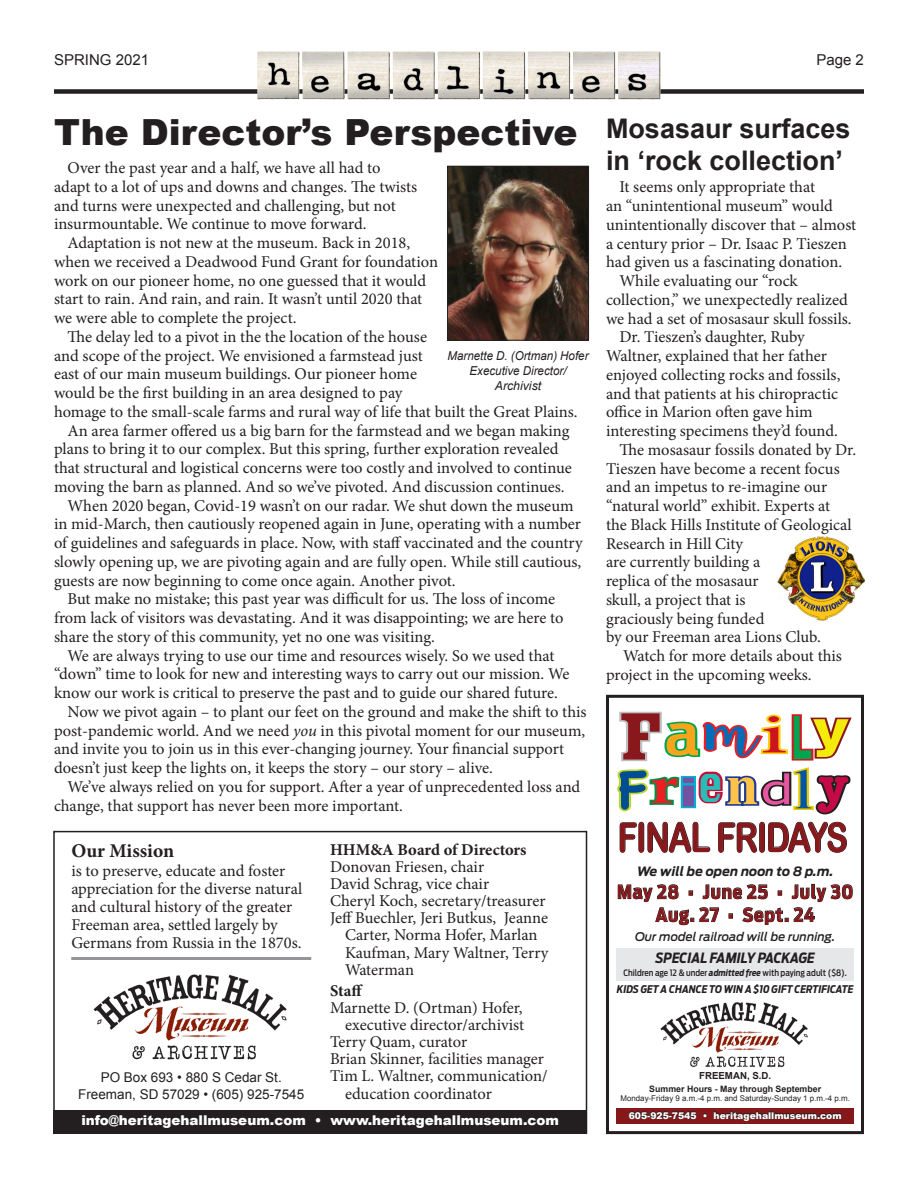
<style>
.page{position:relative;width:918px;height:1188px;background:#fff}
.page>*{position:absolute;margin:0;border:0;box-sizing:border-box;transform-origin:0 0}
.t1{font:60.75px "Mayville JNL";color:#88181b;scale:1.35 1}
.t2{font:700 53.85px "Chalkboard SE";color:#004e92;scale:1.08 1}
.t3{font:40.5px "Arial Rounded MT Bold";letter-spacing:-.03em;color:#88181b;scale:.8 1}
.Headline24{font:900 36px "Arial";color:#231f20}
.t4{font:700 27px "Arial";color:#231f20}
.News1{font:700 19.5px "Minion Pro";color:#231f20}
.t5{font:700 18.45px/23px "Antenna Cond";letter-spacing:.05em;color:#88181b;text-align:center}
.News1-2{font:16.5px/18.8px "Minion Pro";letter-spacing:-.005em;color:#231f20}
.News1-3{font:700 16.5px "Minion Pro";color:#231f20}
.t6{font:15px "Arial";color:#231f20}
.t7{font:italic 700 14.1px "Antenna Cond";color:#231f20}
.t8{font:900 13.5px "Arial";color:#fff}
.t9{font:13.5px "Arial";color:#231f20}
.t10{font:italic 700 12.75px "Antenna";color:#231f20}
.t11{font:italic 12.3px "Arial";color:#231f20;scale:.94 1}
.t12{font:italic 12.3px "Arial";color:#231f20}
.t13{font:italic 500 11.85px "Antenna";color:#231f20}
.t14{font:italic 700 10.5px "Antenna Cond";color:#231f20}
.t15{font:700 9.75px "Arial";color:#231f20}
.t16{font:900 9.3px "Arial";color:#fff}
.t17{font:500 8.85px "Antenna Cond";color:#231f20}
.t18{font:700 8.85px "Arial";color:#231f20}
.t19{font:7.95px "Arial";color:#231f20}
.s1{font-style:italic}
.s2{font-family:"Antenna Extra Cond";font-weight:500;font-size:56.7px;color:#f9a51b}
.s3{font-family:"Lilly Belle";font-size:48.6px;color:#006db8}
.s4{font-family:"Minion Pro";font-size:56.7px;color:#cb141c}
.s5{font-family:"Lemon Milk";font-size:54.75px;color:#00a54f}
.s6{font-family:"Palatino";font-size:52.65px;color:#ee1d23}
.s7{font-family:"Arial";font-weight:900;font-size:40.5px;color:#7552a1}
.s8{font-family:"Krungthep";font-weight:400;font-size:48.6px;color:#2abdb8}
.s9{font-family:"Times";font-size:56.7px;color:#fec34a}
.s10{font-family:"Verdana";font-weight:400;font-size:40.5px;color:#e6559f}
.s11{font-family:"Riccione Serial";font-weight:400;font-size:52.65px;color:#0156a3}
.s12{font-family:"American Typewriter";font-stretch:condensed;font-size:50.7px;color:#c50a48}
.s13{font-weight:700;font-style:italic}
</style>
<div class="page">
<div style="left:54px;top:89px;width:810px;height:5px;background:#231f20"></div>
<img style="left:256px;top:51px;width:404px;height:49px">
<img style="left:449px;top:168px;width:138px;height:170px">
<div style="left:447px;top:166px;width:142px;height:174px;border:1px solid #231f20"></div>
<div style="left:53px;top:831px;width:534px;height:303px;border:2px solid #231f20"></div>
<img style="left:93px;top:974px;width:194px;height:86px">
<div style="left:53px;top:1110px;width:534px;height:24px;background:#231f20"></div>
<hr style="left:71px;top:957px;width:240px;height:3px;background:#939598">
<div style="left:616px;top:948px;width:238px;height:32px;background:#e6e7e9"></div>
<img style="left:660px;top:1002px;width:148px;height:66px">
<div style="left:616px;top:1108px;width:238px;height:16px;background:#87181a"></div>
<svg style="left:629px;top:1112px;width:67px;height:7px"></svg>
<svg style="left:714px;top:1112px;width:127px;height:9px"></svg>
<svg style="left:617px;top:884px;width:236px;height:42px"></svg>
<svg style="left:617px;top:711px;width:235px;height:142px"></svg>
<div style="left:606px;top:695px;width:258px;height:439px;border:3px solid #231f20"></div>
<img style="left:777px;top:537px;width:88px;height:84px">
<p class="t6" style="left:54px;top:50px;width:97px">SPRING 2021</p>
<p class="t6" style="left:816px;top:50px;width:49px">Page 2</p>
<p class="Headline24" style="left:54px;top:106px;width:525px">The Director’s Perspective</p>
<p class="News1-2" style="left:54px;top:159px;width:365px;text-indent:14px">Over the past year and a half, we have all had to adapt to a lot of ups and downs and changes. The twists and turns were unexpected and challenging, but not insurmountable. We continue to move forward.</p>
<p class="News1-2" style="left:54px;top:234px;width:386px;text-indent:14px">Adaptation is not new at the museum. Back in 2018, when we received a Deadwood Fund Grant for foundation work on our pioneer home, no one guessed that it would start to rain. And rain, and rain. It wasn’t until 2020 that we were able to complete the project.</p>
<p class="News1-2" style="left:54px;top:327px;width:525px;text-indent:14px">The delay led to a pivot in the the location of the house<br>and scope of the project. We envisioned a farmstead just<br>east of our main museum buildings. Our pioneer home<br>would be the first building in an area designed to pay<br>homage to the small-scale farms and rural way of life that built the Great Plains.</p>
<p class="News1-2" style="left:54px;top:421px;width:519px;text-indent:14px">An area farmer offered us a big barn for the farmstead and we began making plans to bring it to our complex. But this spring, further exploration revealed that structural and logistical concerns were too costly and involved to continue moving the barn as planned. And so we’ve pivoted. And discussion continues.</p>
<p class="News1-2" style="left:54px;top:496px;width:530px;text-indent:14px">When 2020 began, Covid-19 wasn’t on our radar. We shut down the museum in mid-March, then cautiously reopened again in June, operating with a number of guidelines and safeguards in place. Now, with staff vaccinated and the country slowly opening up, we are pivoting again and are fully open. While still cautious, guests are now beginning to come once again. Another pivot.</p>
<p class="News1-2" style="left:54px;top:590px;width:511px;text-indent:14px">But make no mistake; this past year was difficult for us. The loss of income from lack of visitors was devastating. And it was disappointing; we are here to share the story of this community, yet no one was visiting.</p>
<p class="News1-2" style="left:54px;top:646px;width:517px;text-indent:14px">We are always trying to use our time and resources wisely. So we used that “down” time to look for new and interesting ways to carry out our mission. We know our work is critical to preserve the past and to guide our shared future.</p>
<p class="News1-2" style="left:54px;top:702px;width:534px;text-indent:14px">Now we pivot again – to plant our feet on the ground and make the shift to this post-pandemic world. And we need <span class="s1">you</span> in this pivotal moment for our museum, and invite you to join us in this ever-changing journey. Your financial support doesn’t just keep the lights on, it keeps the story – our story – alive.</p>
<p class="News1-2" style="left:54px;top:777px;width:528px;text-indent:14px">We’ve always relied on you for support. After a year of unprecedented loss and change, that support has never been more important.</p>
<p class="t11" style="left:448px;top:347px;width:151px">Marnette D. (Ortman) Hofer</p>
<p class="t11" style="left:470px;top:362px;width:105px">Executive Director/</p>
<p class="t12" style="left:495px;top:377px;width:48px">Archivist</p>
<p class="News1-3" style="left:330px;top:838px;width:198px">HHM&amp;A Board of Directors</p>
<p class="News1-2" style="left:330px;top:858px;width:156px">Donovan Friesen, chair</p>
<p class="News1-2" style="left:330px;top:875px;width:161px">David Schrag, vice chair</p>
<p class="News1-2" style="left:330px;top:892px;width:217px">Cheryl Koch, secretary/treasurer</p>
<p class="News1-2" style="left:345px;top:910px;width:205px;line-height:17.1px;text-indent:-15px">Jeff Buechler, Jeri Butkus, Jeanne<br>Carter, Norma Hofer, Marlan<br>Kaufman, Mary Waltner, Terry<br>Waterman</p>
<p class="News1-3" style="left:330px;top:979px;width:34px">Staff</p>
<p class="News1-2" style="left:330px;top:999px;width:196px;line-height:17.1px;text-align:right">Marnette D. (Ortman) Hofer, executive director/archivist</p>
<p class="News1-2" style="left:330px;top:1033px;width:139px">Terry Quam, curator</p>
<p class="News1-2" style="left:330px;top:1050px;width:215px">Brian Skinner, facilities manager</p>
<p class="News1-2" style="left:345px;top:1068px;width:204px;line-height:17.2px;text-indent:-15px">Tim L. Waltner, communication/ education coordinator</p>
<p class="News1" style="left:71px;top:837px;width:104px">Our Mission</p>
<p class="News1-2" style="left:71px;top:862px;width:232px;line-height:18px">is to preserve, educate and foster appreciation for the diverse natural and cultural history of the greater Freeman area, settled largely by Germans from Russia in the 1870s.</p>
<p class="t9" style="left:101px;top:1069px;width:183px">PO Box 693 • 880 S Cedar St.</p>
<p class="t9" style="left:78px;top:1085px;width:228px">Freeman, SD 57029 • (605) 925-7545</p>
<p class="t8" style="left:81px;top:1111px;width:479px">info@heritagehallmuseum.com • www.heritagehallmuseum.com</p>
<p class="t4" style="left:606px;top:111px;width:246px">Mosasaur surfaces</p>
<p class="t4" style="left:606px;top:143px;width:239px">in ‘rock collection’</p>
<p class="News1-2" style="left:606px;top:178px;width:252px;text-indent:14px">It seems only appropriate that<br>an “unintentional museum” would unintentionally discover that – almost a century prior – Dr. Isaac P. Tieszen had given us a fascinating donation.</p>
<p class="News1-2" style="left:606px;top:272px;width:247px;text-indent:14px">While evaluating our “rock collection,” we unexpectedly realized we had a set of mosasaur skull fossils.</p>
<p class="News1-2" style="left:606px;top:328px;width:236px;text-indent:14px">Dr. Tieszen’s daughter, Ruby Waltner, explained that her father enjoyed collecting rocks and fossils, and that patients at his chiropractic office in Marion often gave him interesting specimens they’d found.</p>
<p class="News1-2" style="left:606px;top:440px;width:252px;text-indent:14px">The mosasaur fossils donated by Dr.<br>Tieszen have become a recent focus and an impetus to re-imagine our “natural world” exhibit. Experts at<br>the Black Hills Institute of Geological<br>Research in Hill City<br>are currently building a<br>replica of the mosasaur<br>skull, a project that is<br>graciously being funded<br>by our Freeman area Lions Club.</p>
<p class="News1-2" style="left:606px;top:647px;width:238px;text-indent:17px">Watch for more details about this project in the upcoming weeks.</p>
<p class="t1" style="left:617px;top:697px;width:173px">F<span class="s2">a</span><span class="s3">m</span><span class="s4">i</span><span class="s5">l</span><sup>y</sup></p>
<p class="t2" style="left:618px;top:757px;width:214px">F<span class="s6">r</span><span class="s7">i</span><span class="s8">e</span><span class="s9">n</span><span class="s10">d</span><span class="s11">l</span><span class="s12">y</span></p>
<p class="t3" style="left:618px;top:813px;width:289px">FINAL FRIDAYS</p>
<p class="t10" style="left:637px;top:863px;width:198px">We will be open noon to 8 p.m.</p>
<p class="t5" style="left:617px;top:881px;width:237px">May 28 • June 25 • July 30<br>Aug. 27 • Sept. 24</p>
<p class="t13" style="left:635px;top:930px;width:202px">Our model railroad will be running.</p>
<p class="t7" style="left:655px;top:950px;width:161px">SPECIAL FAMILY PACKAGE</p>
<p class="t17" style="left:623px;top:967px;width:225px">Children age 12 &amp; under <span class="s13">admitted free</span> with paying adult ($8).</p>
<p class="t14" style="left:617px;top:983px;width:238px">KIDS GET A CHANCE TO WIN A $10 GIFT CERTIFICATE</p>
<p class="t15" style="left:699px;top:1069px;width:74px">FREEMAN, S.D.</p>
<p class="t18" style="left:649px;top:1083px;width:173px">Summer Hours - May through September</p>
<p class="t19" style="left:620px;top:1093px;width:231px">Monday-Friday 9 a.m.-4 p.m. and Saturday-Sunday 1 p.m.-4 p.m.</p>
<p class="t16" style="left:629px;top:1108px;width:214px">605-925-7545 • heritagehallmuseum.com</p>
</div>
